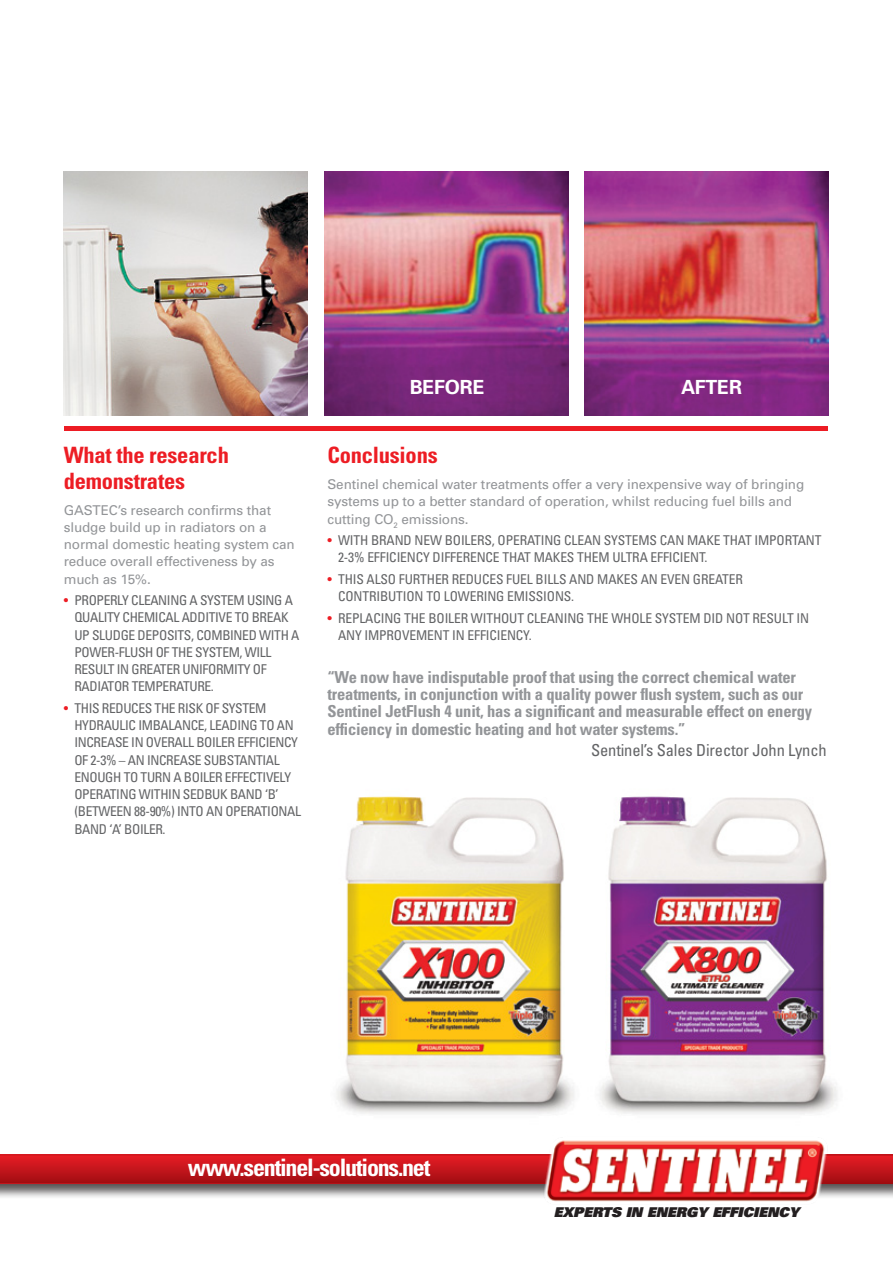
<style>
.page{position:relative;width:893px;height:1263px;background:#fff}
.page>*{position:absolute;margin:0;border:0;box-sizing:border-box;transform-origin:0 0}
.t1{font:700 condensed 24px "Univers";letter-spacing:-.05em;color:#fff}
.t2{font:700 condensed 22.5px/25.5px "Univers";letter-spacing:-.01em;color:#ed1d24}
.t3{font:700 19.5px "Univers";letter-spacing:-.01em;color:#fff}
.t4{font:700 condensed 16.5px/17.2px "Univers";letter-spacing:-.01em;color:#939598}
.t5{font:condensed 16.5px "Univers";letter-spacing:-.01em;color:#636466}
.t6{font:condensed 13.5px/17.2px "Univers";letter-spacing:-.025em;color:#636466}
.t7{font:13.5px/17.2px "Univers";letter-spacing:-.01em;color:#939598}
.t8{font:italic 900 13.5px "Univers";letter-spacing:-.01em;color:#231f20}
.s1{color:#ed1d24}
</style>
<div class="page">
<img style="left:336px;top:796px;width:238px;height:318px">
<img style="left:599px;top:796px;width:239px;height:318px">
<img style="left:324px;top:172px;width:244px;height:244px">
<img style="left:585px;top:171px;width:244px;height:244px">
<img style="left:64px;top:171px;width:244px;height:244px">
<div style="left:0;top:1154px;width:893px;height:45px;background:#231f20;opacity:.75"></div>
<svg style="left:0;top:1155px;width:893px;height:28px;background:#c4141b"></svg>
<hr style="left:65px;top:426px;width:763px;height:4px;background:#ed1c24">
<img style="left:525px;top:1140px;width:321px;height:62px">
<h2 class="t2" style="left:64px;top:442px;width:167px">What the research demonstrates</h2>
<p class="t7" style="left:64px;top:501px;width:233px">GASTEC’s research confirms that sludge build up in radiators on a normal domestic heating system can reduce overall effectiveness by as much as 15%.</p>
<p class="t6" style="left:74px;top:591px;width:227px;text-indent:-11px"><span class="s1">•</span> PROPERLY CLEANING A SYSTEM USING A<br>QUALITY CHEMICAL ADDITIVE TO BREAK<br>UP SLUDGE DEPOSITS, COMBINED WITH A<br>POWER-FLUSH OF THE SYSTEM, WILL<br>RESULT IN GREATER UNIFORMITY OF<br>RADIATOR TEMPERATURE.</p>
<p class="t6" style="left:74px;top:699px;width:225px;text-indent:-11px"><span class="s1">•</span> THIS REDUCES THE RISK OF SYSTEM HYDRAULIC IMBALANCE, LEADING TO AN INCREASE IN OVERALL BOILER EFFICIENCY OF 2-3% – AN INCREASE SUBSTANTIAL ENOUGH TO TURN A BOILER EFFECTIVELY OPERATING WITHIN SEDBUK</p>
<p class="t6" style="left:74px;top:785px;width:228px;text-indent:156px">BAND ‘B’ (BETWEEN 88-90%) INTO AN OPERATIONAL<br>BAND ‘A’ BOILER.</p>
<h3 class="t3" style="left:410px;top:375px;width:76px">BEFORE</h3>
<h3 class="t3" style="left:681px;top:375px;width:62px">AFTER</h3>
<h2 class="t2" style="left:327px;top:442px;width:112px">Conclusions</h2>
<p class="t7" style="left:327px;top:476px;width:478px">Sentinel chemical water treatments offer a very inexpensive way of bringing systems up to a better standard of operation, whilst reducing fuel bills and cutting CO<sub>2</sub> emissions.</p>
<p class="t6" style="left:338px;top:531px;width:482px;text-indent:-11px"><span class="s1">•</span> WITH BRAND NEW BOILERS, OPERATING CLEAN SYSTEMS CAN MAKE THAT IMPORTANT<br>2-3% EFFICIENCY DIFFERENCE THAT MAKES THEM ULTRA EFFICIENT.</p>
<p class="t6" style="left:338px;top:570px;width:406px;text-indent:-11px"><span class="s1">•</span> THIS ALSO FURTHER REDUCES FUEL BILLS AND MAKES AN EVEN GREATER<br>CONTRIBUTION TO LOWERING EMISSIONS.</p>
<p class="t6" style="left:327px;top:609px;width:12px"><span class="s1">•</span> REPLACING</p>
<p class="t6" style="left:404px;top:609px;width:227px">THE BOILER WITHOUT CLEANING THE WHOLE</p>
<p class="t6" style="left:655px;top:609px;width:156px">SYSTEM DID NOT RESULT IN</p>
<p class="t6" style="left:338px;top:626px;width:195px">ANY IMPROVEMENT IN EFFICIENCY.</p>
<p class="t4" style="left:327px;top:668px;width:486px">“We now have indisputable proof that using the correct chemical water treatments, in conjunction with a quality power flush system, such as our Sentinel JetFlush 4 unit, has a significant and measurable effect on energy efficiency in domestic heating and hot water systems.”</p>
<p class="t5" style="left:591px;top:740px;width:237px">SENTINEL’S SALES DIRECTOR JOHN LYNCH</p>
<h1 class="t1" style="left:188px;top:1153px;width:244px">www.sentinel-solutions.net</h1>
<p class="t8" style="left:554px;top:1203px;width:247px">EXPERTS IN ENERGY EFFICIENCY</p>
</div>
